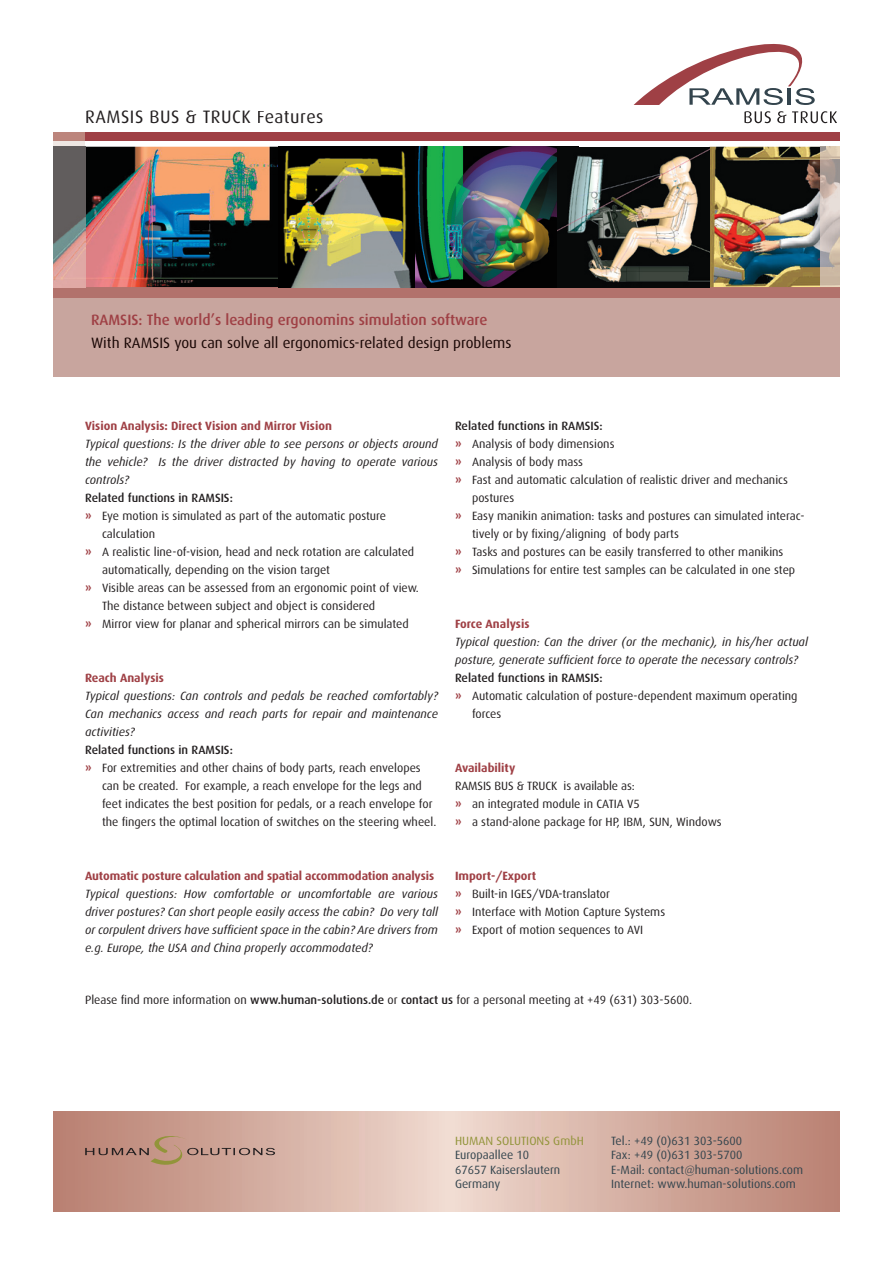
<style>
.page{position:relative;width:893px;height:1263px;background:#fff}
.page>*{position:absolute;margin:0;border:0;box-sizing:border-box;transform-origin:0 0}
.t1{font:18px "Dax";letter-spacing:.03em;color:#231f20}
.t2{font:15px "Dax";color:#180503}
.t3{font:500 15px "Dax";color:#9f4045}
.t4{font:12px/18px "Dax";color:#231f20}
.t5{font:italic 12px/18px "Dax";color:#231f20;text-align:justify}
.t6{font:700 12px/18px "Dax";color:#9f4045;text-align:justify}
.t7{font:12px/14.4px "Dax";color:#33444d}
.t8{font:500 12px "Dax";color:#231f20}
.t9{font:12px "Dax";color:#92943a}
.s1{font-weight:500}
</style>
<div class="page">
<div style="left:53px;top:147px;width:787px;height:229px;background:#c8a59e"></div>
<div style="left:53px;top:132px;width:787px;height:9px;background:#9f4045"></div>
<div style="left:53px;top:287px;width:787px;height:11px;background:#b2726c"></div>
<svg style="left:53px;top:1112px;width:787px;height:100px;background:#d4ada0"></svg>
<svg style="left:85px;top:1135px;width:190px;height:33px;background:#bd9383"></svg>
<img style="left:579px;top:147px;width:241px;height:140px">
<svg style="left:634px;top:44px;width:181px;height:61px"></svg>
<svg style="left:744px;top:111px;width:93px;height:12px"></svg>
<img style="left:85px;top:147px;width:194px;height:140px">
<img style="left:279px;top:147px;width:137px;height:140px">
<img style="left:416px;top:147px;width:163px;height:140px">
<div style="left:53px;top:141px;width:32px;height:6px;background:#efe8e4"></div>
<div style="left:53px;top:132px;width:32px;height:9px;background:#bc857c"></div>
<img style="left:53px;top:147px;width:32px;height:140px">
<img style="left:820px;top:147px;width:20px;height:140px">
<h1 class="t1" style="left:85px;top:107px;width:240px">RAMSIS BUS &amp; TRUCK Features</h1>
<p class="t3" style="left:91px;top:312px;width:398px">RAMSIS: The world’s leading ergonomins simulation software</p>
<p class="t2" style="left:91px;top:334px;width:422px">With RAMSIS you can solve all ergonomics-related design problems</p>
<p class="t6" style="left:85px;top:417px;width:248px">Vision Analysis: Direct Vision and Mirror Vision</p>
<p class="t5" style="left:85px;top:435px;width:354px">Typical questions: Is the driver able to see persons or objects around the vehicle? Is the driver distracted by having to operate various controls?</p>
<p class="t8" style="left:85px;top:491px;width:149px">Related functions in RAMSIS:</p>
<p class="t4" style="left:102px;top:507px;width:318px">Eye motion is simulated as part of the automatic posture calculation<br>A realistic line-of-vision, head and neck rotation are calculated automatically, depending on the vision target<br>Visible areas can be assessed from an ergonomic point of view.<br>The distance between subject and object is considered<br>Mirror view for planar and spherical mirrors can be simulated</p>
<p class="t6" style="left:85px;top:507px;width:8px">»</p>
<p class="t6" style="left:85px;top:543px;width:8px">»</p>
<p class="t6" style="left:85px;top:579px;width:8px">»</p>
<p class="t6" style="left:85px;top:615px;width:8px">»</p>
<p class="t6" style="left:85px;top:669px;width:80px">Reach Analysis</p>
<p class="t5" style="left:85px;top:687px;width:354px">Typical questions: Can controls and pedals be reached comfortably?<br>Can mechanics access and reach parts for repair and maintenance activities?</p>
<p class="t8" style="left:85px;top:743px;width:149px">Related functions in RAMSIS:</p>
<p class="t4" style="left:102px;top:759px;width:336px">For extremities and other chains of body parts, reach envelopes can be created. For example, a reach envelope for the legs and feet indicates the best position for pedals, or a reach envelope for the fingers the optimal location of switches on the steering wheel.</p>
<p class="t6" style="left:85px;top:759px;width:8px">»</p>
<p class="t8" style="left:455px;top:419px;width:149px">Related functions in RAMSIS:</p>
<p class="t4" style="left:472px;top:435px;width:334px">Analysis of body dimensions<br>Analysis of body mass<br>Fast and automatic calculation of realistic driver and mechanics postures<br>Easy manikin animation: tasks and postures can simulated interac&shy;tively or by fixing/aligning of body parts<br>Tasks and postures can be easily transferred to other manikins Simulations for entire test samples can be calculated in one step</p>
<p class="t6" style="left:455px;top:435px;width:8px">» » »</p>
<p class="t6" style="left:455px;top:507px;width:8px">»</p>
<p class="t6" style="left:455px;top:543px;width:8px">» »</p>
<p class="t6" style="left:455px;top:615px;width:76px">Force Analysis</p>
<p class="t5" style="left:455px;top:633px;width:354px">Typical question: Can the driver (or the mechanic), in his/her actual posture, generate sufficient force to operate the necessary controls?</p>
<p class="t8" style="left:455px;top:671px;width:149px">Related functions in RAMSIS:</p>
<p class="t4" style="left:472px;top:687px;width:327px">Automatic calculation of posture-dependent maximum operating forces</p>
<p class="t6" style="left:455px;top:687px;width:8px">»</p>
<p class="t6" style="left:455px;top:759px;width:62px">Availability</p>
<p class="t4" style="left:472px;top:777px;width:251px;text-indent:-17px">RAMSIS BUS &amp; TRUCK is available as:<br>an integrated module in CATIA V5<br>a stand-alone package for HP, IBM, SUN, Windows</p>
<p class="t6" style="left:455px;top:795px;width:8px">» »</p>
<p class="t6" style="left:85px;top:867px;width:351px">Automatic posture calculation and spatial accommodation analysis</p>
<p class="t5" style="left:85px;top:885px;width:354px">Typical questions: How comfortable or uncomfortable are various driver postures? Can short people easily access the cabin? Do very tall or corpulent drivers have sufficient space in the cabin? Are drivers from e.g. Europe, the USA and China properly accommodated?</p>
<p class="t6" style="left:455px;top:867px;width:83px">Import-/Export</p>
<p class="t4" style="left:472px;top:885px;width:195px">Built-in IGES/VDA-translator<br>Interface with Motion Capture Systems<br>Export of motion sequences to AVI</p>
<p class="t6" style="left:455px;top:885px;width:8px">» » »</p>
<p class="t4" style="left:85px;top:990px;width:609px">Please find more information on <span class="s1">www.human-solutions.de</span> or <span class="s1">contact us</span> for a personal meeting at +49 (631) 303-5600.</p>
<p class="t9" style="left:455px;top:1134px;width:130px">HUMAN SOLUTIONS GmbH</p>
<p class="t7" style="left:455px;top:1148px;width:107px">Europaallee 10<br>67657 Kaiserslautern<br>Germany</p>
<p class="t7" style="left:611px;top:1133px;width:194px">Tel.: +49 (0)631 303-5600<br>Fax: +49 (0)631 303-5700<br>E-Mail: contact@human-solutions.com<br>Internet: www.human-solutions.com</p>
</div>
